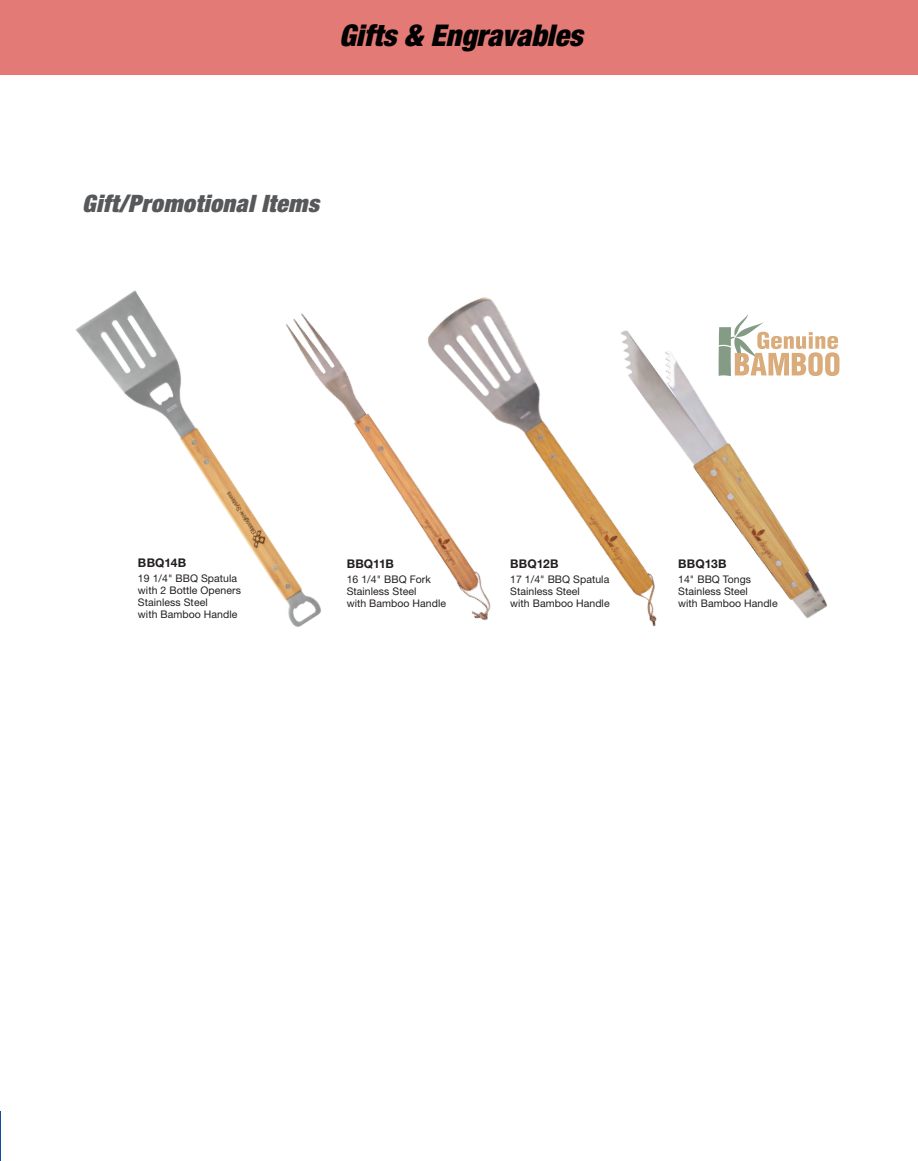
<style>
.page{position:relative;width:918px;height:1161px;background:#fff}
.page>*{position:absolute;margin:0;border:0;box-sizing:border-box;transform-origin:0 0}
.t1{font:italic 900 condensed 30px "Helvetica Neue LT Std";color:#000}
.t2{font:italic 900 condensed 24px "Helvetica Neue LT Std";letter-spacing:.02em;color:#57585a}
.Part_number_Descript{font:700 12px "Helvetica Neue LT Std";letter-spacing:.015em;color:#231f20}
.Part_number_Descript-2{font:10.5px/12px "Helvetica Neue LT Std";letter-spacing:.005em;color:#231f20}
</style>
<div class="page">
<div style="left:0;top:0;width:918px;height:75px;background:#e47a76"></div>
<hr style="left:0;top:0;width:1px;height:49px;background:#114aa0">
<hr style="left:0;top:1112px;width:1px;height:49px;background:#114aa0">
<img style="left:457px;top:297px;width:148px;height:255px">
<img style="left:339px;top:310px;width:169px;height:311px">
<img style="left:605px;top:314px;width:235px;height:313px">
<img style="left:75px;top:290px;width:264px;height:337px">
<h1 class="t1" style="left:339px;top:17px;width:245px">Gifts &amp; Engravables</h1>
<p class="t2" style="left:82px;top:188px;width:238px">Gift/Promotional Items</p>
<p class="Part_number_Descript" style="left:138px;top:555px;width:50px">BBQ14B</p>
<p class="Part_number_Descript-2" style="left:138px;top:572px;width:104px">19 1/4" BBQ Spatula with 2 Bottle Openers<br>Stainless Steel<br>with Bamboo Handle</p>
<p class="Part_number_Descript" style="left:347px;top:557px;width:49px">BBQ11B</p>
<p class="Part_number_Descript-2" style="left:347px;top:574px;width:101px">16 1/4" BBQ Fork<br>Stainless Steel<br>with Bamboo Handle</p>
<p class="Part_number_Descript" style="left:510px;top:557px;width:50px">BBQ12B</p>
<p class="Part_number_Descript-2" style="left:510px;top:574px;width:101px">17 1/4" BBQ Spatula<br>Stainless Steel<br>with Bamboo Handle</p>
<p class="Part_number_Descript" style="left:678px;top:557px;width:50px">BBQ13B</p>
<p class="Part_number_Descript-2" style="left:678px;top:574px;width:101px">14" BBQ Tongs<br>Stainless Steel<br>with Bamboo Handle</p>
</div>
